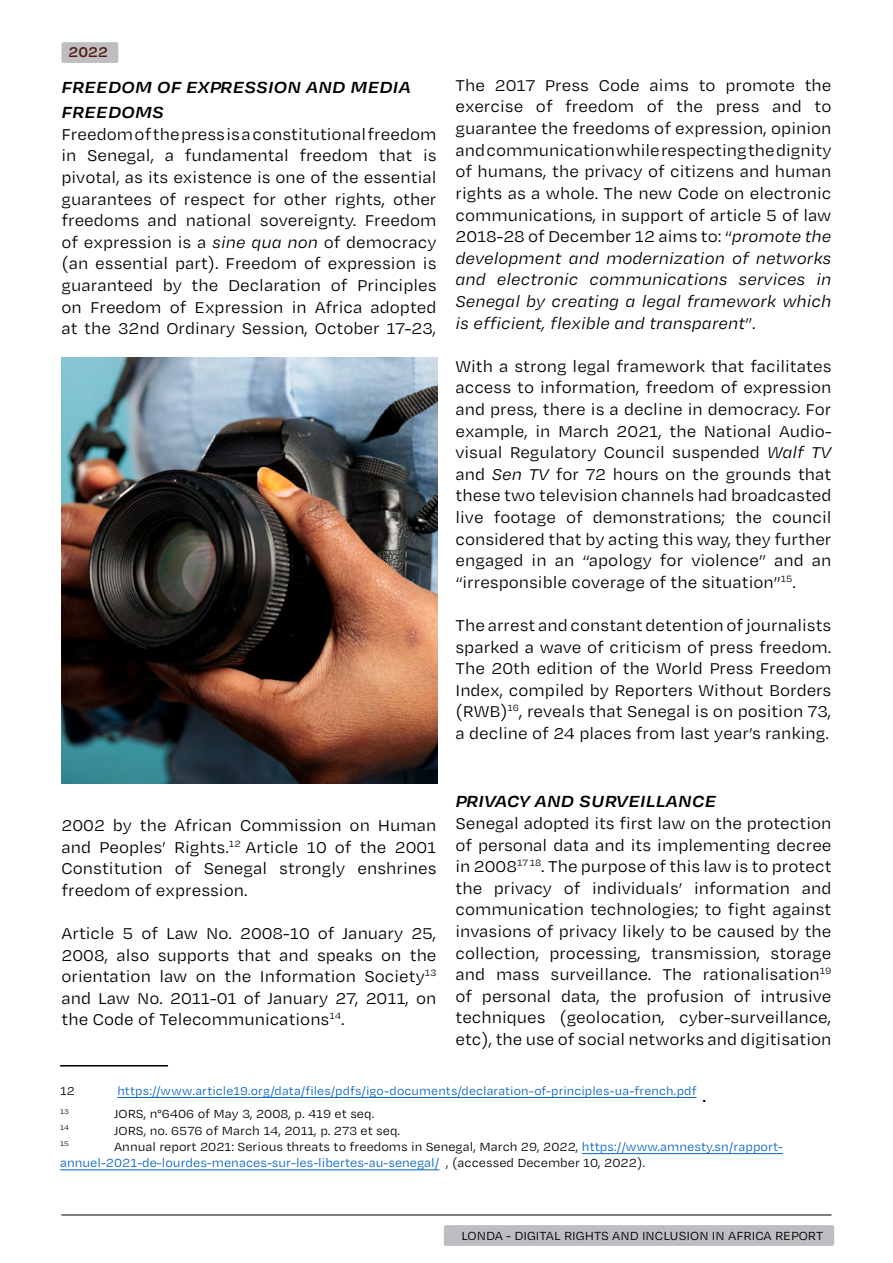
<style>
.page{position:relative;width:893px;height:1263px;background:#fff}
.page>*{position:absolute;margin:0;border:0;box-sizing:border-box;transform-origin:0 0}
.t1{font:italic 600 21px/25.2px "Degular Text";color:#000}
.t2{font:18px/21.6px "Degular Text";color:#000;text-align:justify}
.t3{font:600 16.2px "Degular Text";color:#561811}
.t4{font:13.5px/16.2px "Degular Text";color:#000}
.t5{font:13.05px "Degular Text";letter-spacing:.005em;color:#0563c1}
.t6{font:13.05px "Degular Text";color:#000}
.t7{font:7.8px "Degular Text";color:#000}
.s1{font-style:italic}
.s2{font-size:22.5px;color:#000}
.s3{color:#0563c1}
</style>
<div class="page">
<div style="left:444px;top:1225px;width:390px;height:21px;background:#bebdc2;border-radius:2px"></div>
<hr style="left:62px;top:1214px;width:769px;height:1px;background:#000">
<div style="left:61px;top:42px;width:57px;height:21px;background:#bebdc2;border-radius:2px"></div>
<hr style="left:117px;top:1097px;width:579px;height:1px;background:#0563c1">
<hr style="left:582px;top:1153px;width:201px;height:1px;background:#0563c1">
<hr style="left:60px;top:1169px;width:379px;height:1px;background:#0563c1">
<img style="left:62px;top:358px;width:375px;height:425px">
<hr style="left:60px;top:1065px;width:108px;height:1px;background:#000">
<p class="t3" style="left:68px;top:41px;width:41px">2022</p>
<p class="t1" style="left:62px;top:73px;width:351px">Freedom of expression and media freedoms</p>
<p class="t2" style="left:62px;top:122px;width:377px">Freedom of the press is a constitutional freedom in Senegal, a fundamental freedom that is pivotal, as its existence is one of the essential guarantees of respect for other rights, other freedoms and national sovereignty. Freedom of expression is a <span class="s1">sine qua non</span> of democracy (an essential part). Freedom of expression is guaranteed by the Declaration of Principles on Freedom of Expression in Africa adopted at the 32nd Ordinary Session, October 17-23,</p>
<p class="t2" style="left:455px;top:74px;width:378px">The 2017 Press Code aims to promote the exercise of freedom of the press and to guarantee the freedoms of expression, opinion and communication while respecting the dignity of humans, the privacy of citizens and human rights as a whole. The new Code on electronic communications, in support of article 5 of law 2018-28 of December 12 aims to: “<span class="s1">promote the development and modernization of networks and electronic communications services in Senegal by creating a legal framework which is efficient, flexible and transparent</span>”.</p>
<p class="t2" style="left:455px;top:354px;width:377px">With a strong legal framework that facilitates access to information, freedom of expression and press, there is a decline in democracy. For example, in March 2021, the National Audio&shy;visual Regulatory Council suspended <span class="s1">Walf TV </span>and <span class="s1">Sen TV</span> for 72 hours on the grounds that these two television channels had broadcasted live footage of demonstrations; the council considered that by acting this way, they further engaged in an “apology for violence” and an “irresponsible coverage of the situation”<sup>15</sup>.</p>
<p class="t2" style="left:455px;top:614px;width:377px">The arrest and constant detention of journalists sparked a wave of criticism of press freedom.<br>The 20th edition of the World Press Freedom Index, compiled by Reporters Without Borders (RWB)<sup>16</sup>, reveals that Senegal is on position 73, a decline of 24 places from last year’s ranking.</p>
<p class="t2" style="left:61px;top:814px;width:376px">2002 by the African Commission on Human and Peoples’ Rights.<sup>12</sup> Article 10 of the 2001<br>Constitution of Senegal strongly enshrines freedom of expression.</p>
<p class="t2" style="left:61px;top:922px;width:377px">Article 5 of Law No. 2008-10 of January 25, 2008, also supports that and speaks on the orientation law on the Information Society<sup>13 </sup>and Law No. 2011-01 of January 27, 2011, on the Code of Telecommunications<sup>14</sup>.</p>
<p class="t1" style="left:455px;top:787px;width:263px">Privacy and surveillance</p>
<p class="t2" style="left:455px;top:812px;width:378px">Senegal adopted its first law on the protection of personal data and its implementing decree in 2008<sup>17</sup> <sup>18</sup>. The purpose of this law is to protect the privacy of individuals’ information and communication technologies; to fight against invasions of privacy likely to be caused by the collection, processing, transmission, storage and mass surveillance. The rationalisation<sup>19 </sup>of personal data, the profusion of intrusive techniques (geolocation, cyber-surveillance, etc), the use of social networks and digitisation</p>
<p class="t6" style="left:60px;top:1082px;width:16px">12</p>
<p class="t5" style="left:117px;top:1082px;width:591px">https://www.article19.org/data/files/pdfs/igo-documents/declaration-of-principles-ua-french.pdf <span class="s2">.</span></p>
<p class="t7" style="left:60px;top:1106px;width:10px">13</p>
<p class="t4" style="left:114px;top:1105px;width:262px">JORS, n°6406 of May 3, 2008, p. 419 et seq.</p>
<p class="t7" style="left:60px;top:1123px;width:10px">14</p>
<p class="t4" style="left:114px;top:1122px;width:288px">JORS, no. 6576 of March 14, 2011, p. 273 et seq.</p>
<p class="t7" style="left:60px;top:1139px;width:10px">15</p>
<p class="t4" style="left:60px;top:1138px;width:724px;text-indent:54px">Annual report 2021: Serious threats to freedoms in Senegal, March 29, 2022, <span class="s3">https://www.amnesty.sn/rapport&shy;annuel-2021-de-lourdes-menaces-sur-les-libertes-au-senegal/</span> , (accessed December 10, 2022).</p>
<p class="t4" style="left:462px;top:1227px;width:363px">LONDA - DIGITAL RIGHTS AND INCLUSION IN AFRICA REPORT</p>
</div>
